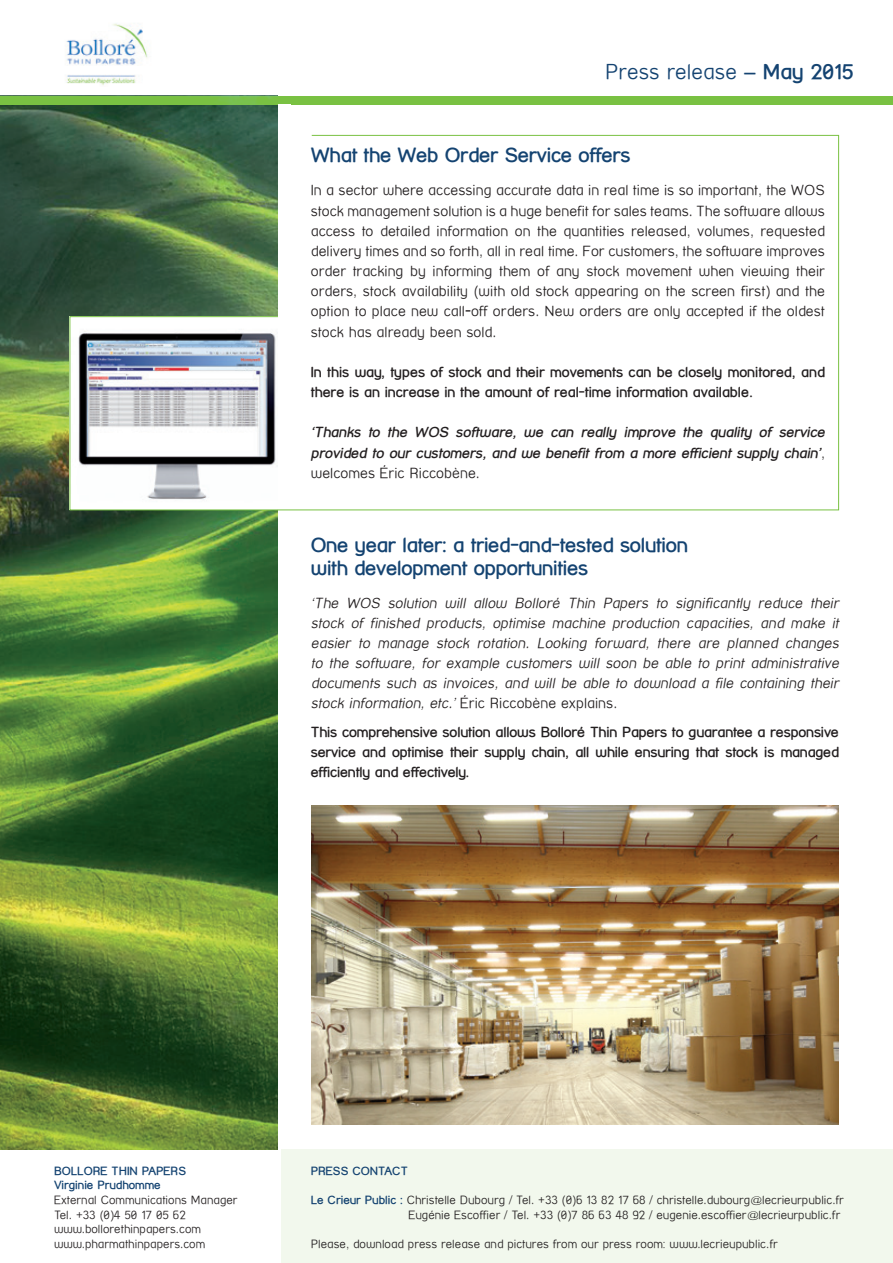
<style>
.page{position:relative;width:893px;height:1263px;background:#fff}
.page>*{position:absolute;margin:0;border:0;box-sizing:border-box;transform-origin:0 0}
.t1{font:100 21px "Street Corner";color:#144371}
.t2{font:700 20.1px/23.1px "Street Corner";letter-spacing:-.01em;color:#144371}
.t3{font:100 14.25px/20.2px "Street Corner";color:#231f20;text-align:justify}
.t4{font:italic 100 14.25px/20.2px "Street Corner";color:#231f20;text-align:justify}
.t5{font:700 14.25px/20.2px "Street Corner";color:#231f20;text-align:justify}
.t6{font:italic 700 14.25px/20.2px "Street Corner";color:#231f20}
.t7{font:100 11.7px/14.5px "Street Corner";color:#231f20}
.t8{font:700 11.7px/14.5px "Street Corner";color:#144371}
.s1{font-weight:700}
.s2{font-weight:100;font-style:normal}
.s3{font-style:normal}
.s4{font-weight:700;color:#144371}
</style>
<div class="page">
<img style="left:0;top:104px;width:278px;height:1046px">
<img style="left:65px;top:23px;width:83px;height:63px">
<img style="left:312px;top:806px;width:527px;height:318px">
<img style="left:72px;top:318px;width:205px;height:190px">
<div style="left:70px;top:316px;width:210px;height:194px;border:1px solid #79c142"></div>
<svg style="left:277px;top:135px;width:562px;height:376px"></svg>
<div style="left:0;top:96px;width:893px;height:8px;background:#79c142"></div>
<div style="left:281px;top:1150px;width:612px;height:113px;background:#f2f8ed"></div>
<h1 class="t1" style="left:605px;top:60px;width:250px">Press release – <span class="s1">May 2015</span></h1>
<h2 class="t2" style="left:311px;top:144px;width:321px">What the Web Order Service offers</h2>
<p class="t3" style="left:311px;top:180px;width:516px">In a sector where accessing accurate data in real time is so important, the WOS stock management solution is a huge benefit for sales teams. The software allows access to detailed information on the quantities released, volumes, requested delivery times and so forth, all in real time. For customers, the software improves order tracking by informing them of any stock movement when viewing their orders, stock availability (with old stock appearing on the screen first) and the option to place new call-off orders. New orders are only accepted if the oldest stock has already been sold.</p>
<p class="t5" style="left:311px;top:362px;width:516px">In this way, types of stock and their movements can be closely monitored, and there is an increase in the amount of real-time information available.</p>
<p class="t6" style="left:311px;top:422px;width:518px">‘Thanks to the WOS software, we can really improve the quality of service provided to our customers, and we benefit from a more efficient supply chain’<span class="s2">, welcomes Éric Riccobène.</span></p>
<h2 class="t2" style="left:311px;top:533px;width:379px">One year later: a tried-and-tested solution with development opportunities</h2>
<p class="t4" style="left:311px;top:592px;width:532px">‘The WOS solution will allow Bolloré Thin Papers to significantly reduce their stock of finished products, optimise machine production capacities, and make it easier to manage stock rotation. Looking forward, there are planned changes to the software, for example customers will soon be able to print administrative documents such as invoices, and will be able to download a file containing their stock information, etc.’ <span class="s3">Éric Riccobène explains.</span></p>
<p class="t5" style="left:311px;top:722px;width:530px">This comprehensive solution allows Bolloré Thin Papers to guarantee a responsive service and optimise their supply chain, all while ensuring that stock is managed efficiently and effectively.</p>
<p class="t8" style="left:54px;top:1163px;width:134px">BOLLORE THIN PAPERS<br>Virginie Prudhomme</p>
<p class="t7" style="left:54px;top:1192px;width:185px">External Communications Manager<br>Tel. +33 (0)4 50 17 05 62 www.bollorethinpapers.com www.pharmathinpapers.com</p>
<p class="t8" style="left:311px;top:1163px;width:16px">Press</p>
<p class="t8" style="left:352px;top:1163px;width:18px">conta</p>
<p class="t8" style="left:392px;top:1163px;width:13px">ct</p>
<p class="t7" style="left:408px;top:1192px;width:437px;text-indent:-98px"><span class="s4">Le Crieur Public :</span> Christelle Dubourg / Tel. +33 (0)6 13 82 17 68 / christelle.dubourg@lecrieurpublic.fr<br>Eugénie Escoffier / Tel. +33 (0)7 86 63 48 92 / eugenie.escoffier@lecrieurpublic.fr</p>
<p class="t7" style="left:311px;top:1236px;width:468px">Please, download press release and pictures from our press room: www.lecrieupublic.fr</p>
</div>
